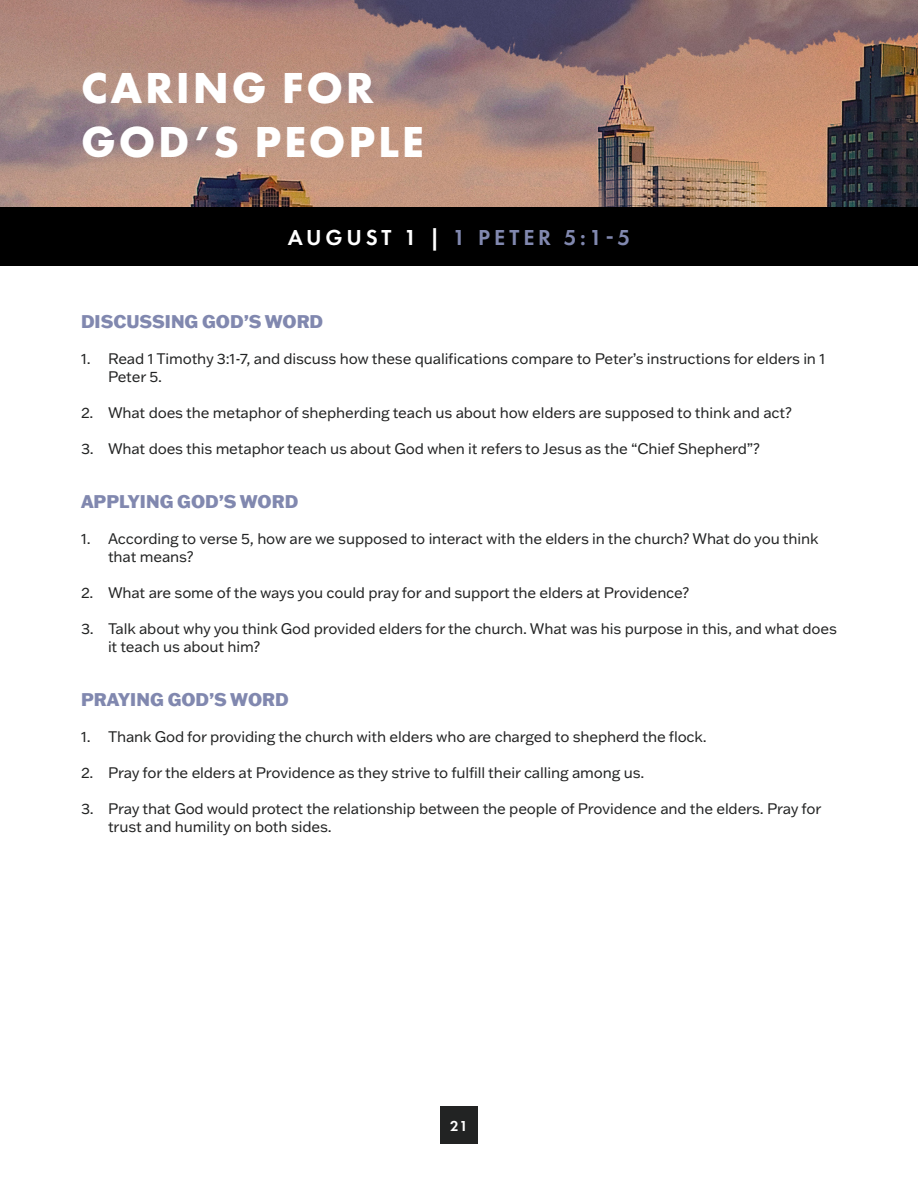
<style>
.page{position:relative;width:918px;height:1188px;background:#fff}
.page>*{position:absolute;margin:0;border:0;box-sizing:border-box;transform-origin:0 0}
.t1{font:700 45px "Futura PT";letter-spacing:.06em;color:#fff}
.t2{font:600 22.5px "Futura PT";letter-spacing:.17em;color:#8188af}
.t3{font:800 18px "Franklin Gothic ATF";color:#8188af}
.t4{font:15px/18px "Franklin Gothic ATF";letter-spacing:-.01em;color:#222323}
.t5{font:600 15px "Futura PT";color:#fff}
.s1{color:#fff}
</style>
<div class="page">
<div style="left:440px;top:1106px;width:38px;height:38px;background:#222323"></div>
<img style="left:0;top:0;width:918px;height:207px">
<div style="left:0;top:207px;width:918px;height:59px;background:#000"></div>
<p class="t1" style="left:81px;top:59px;width:294px">CARING FOR</p>
<p class="t1" style="left:81px;top:113px;width:344px">GOD’S PEOPLE</p>
<p class="t2" style="left:288px;top:224px;width:344px"><span class="s1">AUGUST 1 |</span> 1 PETER 5:1-5</p>
<p class="t3" style="left:81px;top:310px;width:244px">DISCUSSING GOD’S WORD</p>
<p class="t4" style="left:108px;top:350px;width:719px;text-indent:-27px">1. Read 1 Timothy 3:1-7, and discuss how these qualifications compare to Peter’s instructions for elders in 1<br>Peter 5.</p>
<p class="t4" style="left:81px;top:404px;width:712px">2. What does the metaphor of shepherding teach us about how elders are supposed to think and act?</p>
<p class="t4" style="left:81px;top:440px;width:681px">3. What does this metaphor teach us about God when it refers to Jesus as the “Chief Shepherd”?</p>
<p class="t3" style="left:81px;top:490px;width:219px">APPLYING GOD’S WORD</p>
<p class="t4" style="left:108px;top:530px;width:712px;text-indent:-27px">1. According to verse 5, how are we supposed to interact with the elders in the church? What do you think that means?</p>
<p class="t4" style="left:81px;top:584px;width:610px">2. What are some of the ways you could pray for and support the elders at Providence?</p>
<p class="t4" style="left:108px;top:620px;width:730px;text-indent:-27px">3. Talk about why you think God provided elders for the church. What was his purpose in this, and what does it teach us about him?</p>
<p class="t3" style="left:81px;top:688px;width:209px">PRAYING GOD’S WORD</p>
<p class="t4" style="left:81px;top:728px;width:627px">1. Thank God for providing the church with elders who are charged to shepherd the flock.</p>
<p class="t4" style="left:81px;top:764px;width:565px">2. Pray for the elders at Providence as they strive to fulfill their calling among us.</p>
<p class="t4" style="left:108px;top:800px;width:715px;text-indent:-27px">3. Pray that God would protect the relationship between the people of Providence and the elders. Pray for trust and humility on both sides.</p>
<p class="t5" style="left:450px;top:1116px;width:19px">21</p>
</div>
